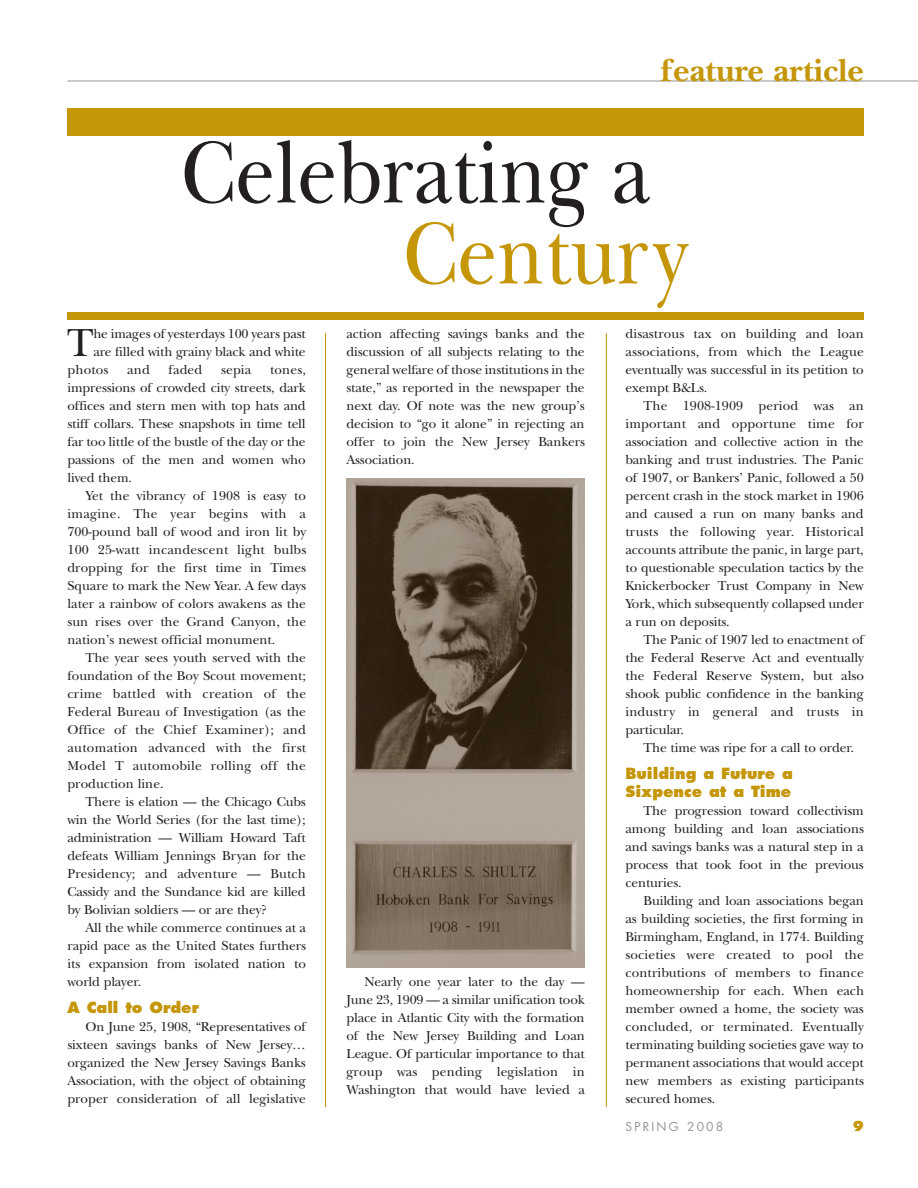
<style>
.page{position:relative;width:918px;height:1188px;background:#fff}
.page>*{position:absolute;margin:0;border:0;box-sizing:border-box;transform-origin:0 0}
.t1{font:91.5px "New Baskerville";color:#231f20;scale:.87 1}
.t2{font:91.5px "New Baskerville";color:#c49608;scale:.87 1}
.t3{font:40.8px "New Baskerville";color:#231f20}
.t4{font:700 33px "New Baskerville";color:#c49608}
.t5{font:800 15px/18px "Futura";color:#c49608}
.t6{font:13.5px/18px "New Baskerville";letter-spacing:-.01em;color:#231f20;text-align:justify}
.t7{font:800 13.5px "Futura";color:#c49608}
.t8{font:12px "Futura";letter-spacing:.185em;color:#939598}
</style>
<div class="page">
<hr style="left:68px;top:81px;width:850px;height:1px;background:#939598">
<hr style="left:325px;top:333px;width:1px;height:774px;background:#c49608">
<hr style="left:606px;top:333px;width:1px;height:774px;background:#c49608">
<div style="left:68px;top:108px;width:796px;height:211px;background:#c49608"></div>
<div style="left:68px;top:136px;width:796px;height:176px;background:#fff"></div>
<img style="left:346px;top:479px;width:239px;height:488px">
<h3 class="t4" style="left:660px;top:52px;width:205px">feature article</h3>
<h1 class="t1" style="left:181px;top:117px;width:540px">Celebrating a</h1>
<h1 class="t2" style="left:403px;top:198px;width:328px">Century</h1>
<h2 class="t3" style="left:67px;top:318px;width:28px">T</h2>
<p class="t6" style="left:93px;top:325px;width:214px">he images of yesterdays 100 years past</p>
<p class="t6" style="left:93px;top:343px;width:214px">are filled with grainy black and white</p>
<p class="t6" style="left:67px;top:361px;width:42px">photos</p>
<p class="t6" style="left:127px;top:361px;width:24px">and</p>
<p class="t6" style="left:169px;top:361px;width:35px">faded</p>
<p class="t6" style="left:221px;top:361px;width:32px">sepia</p>
<p class="t6" style="left:67px;top:361px;width:240px;text-indent:203px">tones, impressions of crowded city streets, dark offices and stern men with top hats and stiff collars. These snapshots in time tell far too little of the bustle of the day or the passions of the men and women who lived them.</p>
<p class="t6" style="left:67px;top:487px;width:240px;text-indent:18px">Yet the vibrancy of 1908 is easy to imagine. The year begins with a 700-pound ball of wood and iron lit by 100 25-watt incandescent light bulbs dropping for the first time in Times Square to mark the New Year. A few days later a rainbow of colors awakens as the sun rises over the Grand Canyon, the nation’s newest official monument.</p>
<p class="t6" style="left:67px;top:649px;width:240px;text-indent:18px">The year sees youth served with the foundation of the Boy Scout movement; crime battled with creation of the Federal Bureau of Investigation (as the Office of the Chief Examiner); and automation advanced with the first Model T automobile rolling off the production line.</p>
<p class="t6" style="left:67px;top:793px;width:240px;text-indent:18px">There is elation — the Chicago Cubs win the World Series (for the last time); administration — William Howard Taft defeats William Jennings Bryan for the Presidency; and adventure — Butch Cassidy and the Sundance kid are killed by Bolivian soldiers — or are they?</p>
<p class="t6" style="left:67px;top:919px;width:240px;text-indent:18px">All the while commerce continues at a rapid pace as the United States furthers its expansion from isolated nation to world player.</p>
<p class="t5" style="left:68px;top:999px;width:133px">A Call to Order</p>
<p class="t6" style="left:68px;top:1018px;width:240px;text-indent:18px">On June 25, 1908, “Representatives of sixteen savings banks of New Jersey… organized the New Jersey Savings Banks Association, with the object of obtaining proper consideration of all legislative</p>
<p class="t6" style="left:347px;top:324px;width:240px">action affecting savings banks and the discussion of all subjects relating to the general welfare of those institutions in the state,” as reported in the newspaper the next day. Of note was the new group’s decision to “go it alone” in rejecting an offer to join the New Jersey Bankers Association.</p>
<p class="t6" style="left:347px;top:972px;width:240px;text-indent:18px">Nearly one year later to the day — June 23, 1909 — a similar unification took place in Atlantic City with the formation of the New Jersey Building and Loan League. Of particular importance to that group was pending legislation in Washington that would have levied a</p>
<p class="t6" style="left:626px;top:324px;width:240px">disastrous tax on building and loan associations, from which the League eventually was successful in its petition to exempt B&amp;Ls.</p>
<p class="t6" style="left:626px;top:396px;width:240px;text-indent:18px">The 1908-1909 period was an important and opportune time for association and collective action in the banking and trust industries. The Panic of 1907, or Bankers’ Panic, followed a 50 percent crash in the stock market in 1906 and caused a run on many banks and trusts the following year. Historical accounts attribute the panic, in large part, to questionable speculation tactics by the Knickerbocker Trust Company in New York, which subsequently collapsed under a run on deposits.</p>
<p class="t6" style="left:626px;top:630px;width:240px;text-indent:18px">The Panic of 1907 led to enactment of the Federal Reserve Act and eventually the Federal Reserve System, but also shook public confidence in the banking industry in general and trusts in particular.</p>
<p class="t6" style="left:644px;top:738px;width:212px">The time was ripe for a call to order.</p>
<p class="t5" style="left:626px;top:764px;width:169px">Building a Future a<br>Sixpence at a Time</p>
<p class="t6" style="left:626px;top:801px;width:240px;text-indent:18px">The progression toward collectivism among building and loan associations and savings banks was a natural step in a process that took foot in the previous centuries.</p>
<p class="t6" style="left:626px;top:891px;width:240px;text-indent:18px">Building and loan associations began as building societies, the first forming in Birmingham, England, in 1774. Building societies were created to pool the contributions of members to finance homeownership for each. When each member owned a home, the society was concluded, or terminated. Eventually terminating building societies gave way to permanent associations that would accept new members as existing participants secured homes.</p>
<p class="t8" style="left:626px;top:1118px;width:99px">SPRING 2008</p>
<p class="t7" style="left:853px;top:1117px;width:13px">9</p>
</div>
